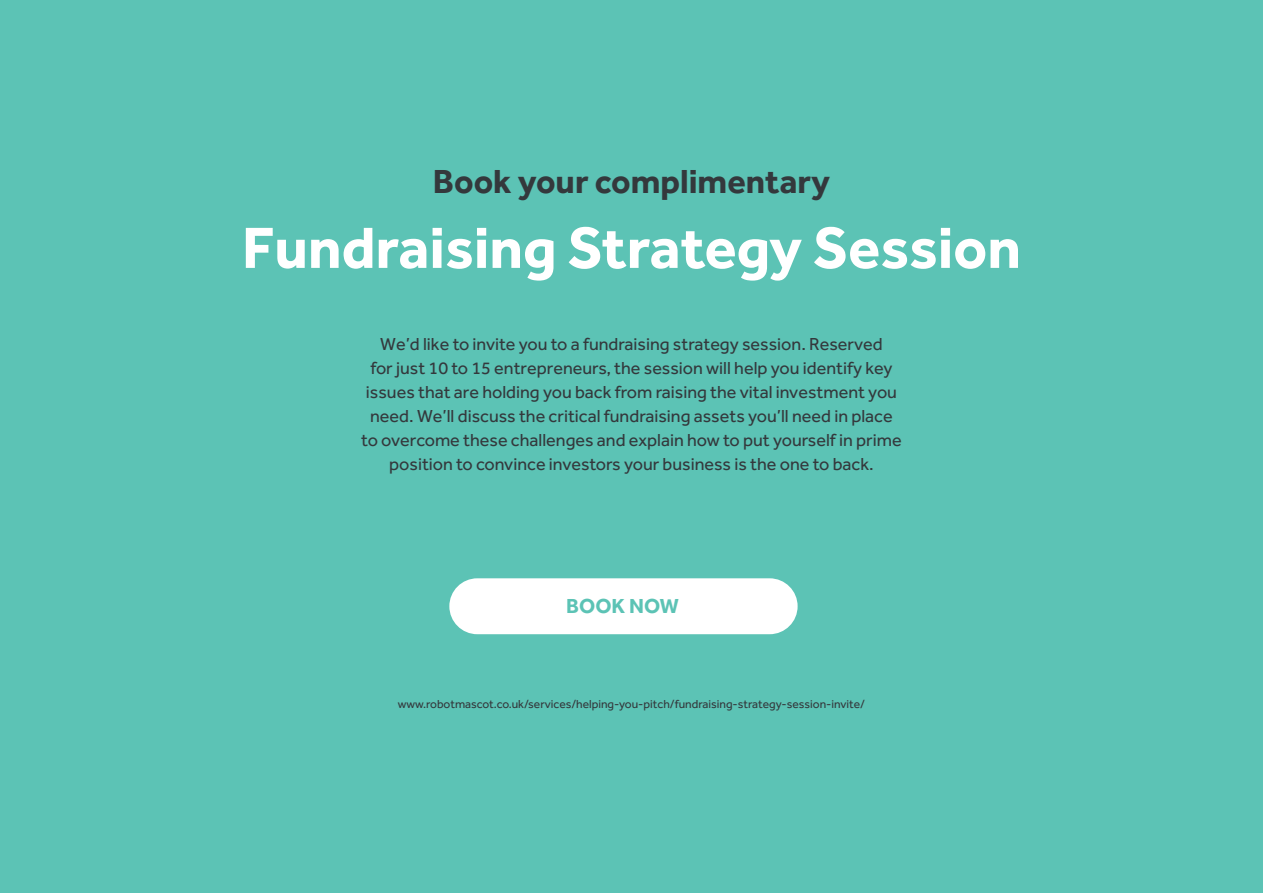
<style>
.page{position:relative;width:1263px;height:893px;background:#5cc3b5}
.page>*{position:absolute;margin:0;border:0;box-sizing:border-box;transform-origin:0 0}
.Body_Copy_Header{font:700 60px "Effra";color:#fff}
.Body_Copy_Header-2{font:700 34.5px "Effra";color:#34383c}
.Body_Copy_Header-3{font:700 21px "Effra";color:#5cc3b5}
.Body_Copy{font:18px/24px "Effra";color:#34383c;text-align:center}
.Body_Copy-2{font:12px "Effra";color:#34383c}
</style>
<div class="page">
<div style="left:449px;top:578px;width:349px;height:56px;background:#fff;border-radius:28px"></div>
<p class="Body_Copy_Header-2" style="left:433px;top:161px;width:399px">Book your complimentary</p>
<p class="Body_Copy_Header" style="left:242px;top:211px;width:781px">Fundraising Strategy Session</p>
<p class="Body_Copy" style="left:361px;top:331px;width:542px">We’d like to invite you to a fundraising strategy session. Reserved<br>for just 10 to 15 entrepreneurs, the session will help you identify key issues that are holding you back from raising the vital investment you need. We’ll discuss the critical fundraising assets you’ll need in place to overcome these challenges and explain how to put yourself in prime position to convince investors your business is the one to back.</p>
<p class="Body_Copy_Header-3" style="left:566px;top:593px;width:114px">BOOK NOW</p>
<p class="Body_Copy-2" style="left:398px;top:696px;width:469px">www.robotmascot.co.uk/services/helping-you-pitch/fundraising-strategy-session-invite/</p>
</div>
